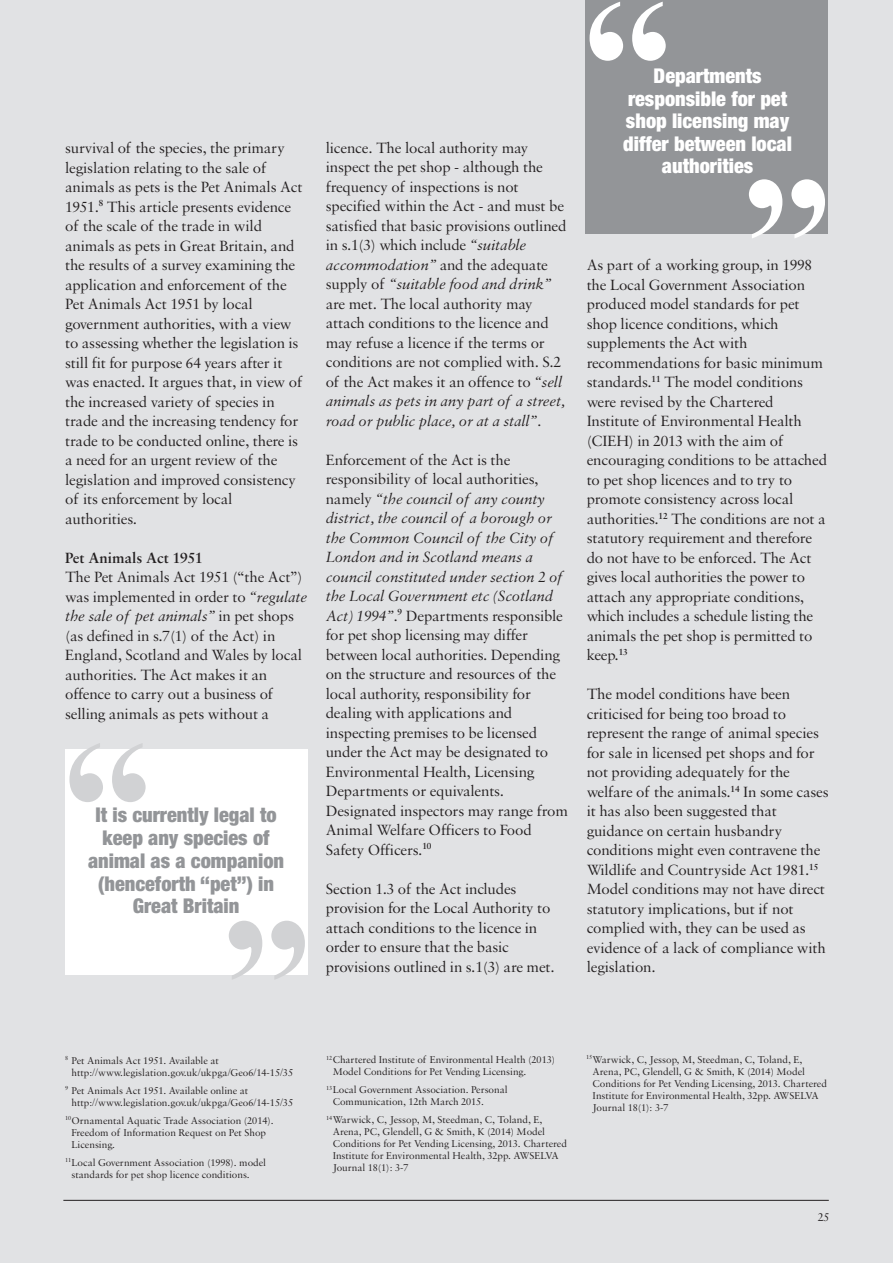
<style>
.page{position:relative;width:893px;height:1263px;background:#e1e2e4}
.page>*{position:absolute;margin:0;border:0;box-sizing:border-box;transform-origin:0 0}
.t1{font:700 181.35px "Times";color:#fff}
.t2{font:700 181.35px "Times";color:#d1d2d4}
.t3{font:900 condensed 20.4px "Helvetica Neue";color:#939598}
.t4{font:900 condensed 20.4px/22.5px "Helvetica Neue";color:#fff;text-align:center}
.t5{font:15.75px/19.5px "Sabon";letter-spacing:-.01em;color:#231f20}
.t6{font:600 15.75px "Sabon";color:#231f20}
.t7{font:12px "Sabon";color:#231f20}
.t8{font:10.5px/12px "Sabon";color:#231f20}
.s1{font-style:italic}
</style>
<div class="page">
<hr style="left:63px;top:1200px;width:766px;height:1px;background:#231f20">
<div style="left:586px;top:0;width:242px;height:233px;background:#939598"></div>
<div style="left:66px;top:749px;width:242px;height:226px;background:#fff"></div>
<p class="t5" style="left:65px;top:139px;width:239px">survival of the species, the primary legislation relating to the sale of animals as pets is the Pet Animals Act 1951.<sup>8</sup> This article presents evidence of the scale of the trade in wild animals as pets in Great Britain, and the results of a survey examining the application and enforcement of the Pet Animals Act 1951 by local government authorities, with a view to assessing whether the legislation is still fit for purpose 64 years after it was enacted. It argues that, in view of the increased variety of species in trade and the increasing tendency for trade to be conducted online, there is a need for an urgent review of the legislation and improved consistency of its enforcement by local authorities.</p>
<p class="t6" style="left:65px;top:551px;width:139px">Pet Animals Act 1951</p>
<p class="t5" style="left:65px;top:568px;width:244px">The Pet Animals Act 1951 (“the Act”) was implemented in order to <span class="s1">“regulate the sale of pet animals”</span> in pet shops (as defined in s.7(1) of the Act) in England, Scotland and Wales by local authorities. The Act makes it an offence to carry out a business of selling animals as pets without a</p>
<h1 class="t2" style="left:62px;top:697px;width:92px">“</h1>
<p class="t3" style="left:95px;top:807px;width:183px">It is currently legal to</p>
<p class="t3" style="left:103px;top:830px;width:168px">keep any species of</p>
<p class="t3" style="left:88px;top:853px;width:198px">animal as a companion</p>
<p class="t3" style="left:98px;top:876px;width:178px">(henceforth “pet”) in</p>
<p class="t3" style="left:133px;top:899px;width:108px">Great Britain</p>
<h1 class="t2" style="left:312px;top:1026px;width:92px;rotate:-180deg">“</h1>
<p class="t5" style="left:326px;top:139px;width:242px">licence. The local authority may inspect the pet shop - although the frequency of inspections is not specified within the Act - and must be satisfied that basic provisions outlined in s.1(3) which include <span class="s1">“suitable accommodation”</span> and the adequate supply of <span class="s1">“suitable food and drink” </span>are met. The local authority may attach conditions to the licence and may refuse a licence if the terms or conditions are not complied with. S.2 of the Act makes it an offence to <span class="s1">“sell animals as pets in any part of a street, road or public place, or at a stall”.</span></p>
<p class="t5" style="left:326px;top:451px;width:244px">Enforcement of the Act is the responsibility of local authorities, namely <span class="s1">“the council of any county district, the council of a borough or the Common Council of the City of London and in Scotland means a council constituted under section 2 of the Local Government etc (Scotland Act) 1994”.</span><sup>9</sup> Departments responsible for pet shop licensing may differ between local authorities. Depending on the structure and resources of the local authority, responsibility for dealing with applications and inspecting premises to be licensed under the Act may be designated to Environmental Health, Licensing Departments or equivalents.<br>Designated inspectors may range from Animal Welfare Officers to Food Safety Officers.<sup>10</sup></p>
<p class="t5" style="left:326px;top:880px;width:231px">Section 1.3 of the Act includes provision for the Local Authority to attach conditions to the licence in order to ensure that the basic provisions outlined in s.1(3) are met.</p>
<h1 class="t1" style="left:582px;top:-44px;width:92px">“</h1>
<p class="t4" style="left:623px;top:66px;width:170px">Departments responsible for pet shop licensing may differ between local authorities</p>
<h1 class="t1" style="left:832px;top:284px;width:92px;rotate:-180deg">“</h1>
<p class="t5" style="left:587px;top:257px;width:242px">As part of a working group, in 1998 the Local Government Association produced model standards for pet shop licence conditions, which supplements the Act with recommendations for basic minimum standards.<sup>11</sup> The model conditions were revised by the Chartered<br>Institute of Environmental Health (CIEH) in 2013 with the aim of encouraging conditions to be attached to pet shop licences and to try to promote consistency across local authorities.<sup>12</sup> The conditions are not a statutory requirement and therefore do not have to be enforced. The Act gives local authorities the power to attach any appropriate conditions, which includes a schedule listing the animals the pet shop is permitted to keep.<sup>13</sup></p>
<p class="t5" style="left:587px;top:686px;width:244px">The model conditions have been criticised for being too broad to represent the range of animal species for sale in licensed pet shops and for not providing adequately for the welfare of the animals.<sup>14</sup> In some cases it has also been suggested that guidance on certain husbandry conditions might even contravene the Wildlife and Countryside Act 1981.<sup>15<br></sup>Model conditions may not have direct statutory implications, but if not complied with, they can be used as evidence of a lack of compliance with legislation.</p>
<p class="t8" style="left:72px;top:1055px;width:223px;text-indent:-6px"><sup>8</sup> Pet Animals Act 1951. Available at http://www.legislation.gov.uk/ukpga/Geo6/14-15/35</p>
<p class="t8" style="left:72px;top:1085px;width:223px;text-indent:-6px"><sup>9</sup> Pet Animals Act 1951. Available online at http://www.legislation.gov.uk/ukpga/Geo6/14-15/35</p>
<p class="t8" style="left:72px;top:1115px;width:204px;text-indent:-6px"><sup>10</sup>Ornamental Aquatic Trade Association (2014).<br>Freedom of Information Request on Pet Shop<br>Licensing.</p>
<p class="t8" style="left:72px;top:1157px;width:196px;text-indent:-6px"><sup>11</sup>Local Government Association (1998). model standards for pet shop licence conditions.</p>
<p class="t8" style="left:333px;top:1054px;width:224px;text-indent:-6px"><sup>12</sup>Chartered Institute of Environmental Health (2013)<br>Model Conditions for Pet Vending Licensing.</p>
<p class="t8" style="left:333px;top:1084px;width:176px;text-indent:-6px"><sup>13</sup>Local Government Association. Personal<br>Communication, 12th March 2015.</p>
<p class="t8" style="left:333px;top:1114px;width:236px;text-indent:-6px"><sup>14</sup>Warwick, C, Jessop, M, Steedman, C, Toland, E, Arena, PC, Glendell, G &amp; Smith, K (2014) Model Conditions for Pet Vending Licensing, 2013. Chartered Institute for Environmental Health, 32pp. AWSELVA Journal 18(1): 3-7</p>
<p class="t8" style="left:593px;top:1054px;width:236px;text-indent:-6px"><sup>15</sup>Warwick, C, Jessop, M, Steedman, C, Toland, E, Arena, PC, Glendell, G &amp; Smith, K (2014) Model Conditions for Pet Vending Licensing, 2013. Chartered Institute for Environmental Health, 32pp. AWSELVA Journal 18(1): 3-7</p>
<p class="t7" style="left:818px;top:1212px;width:13px">25</p>
</div>
